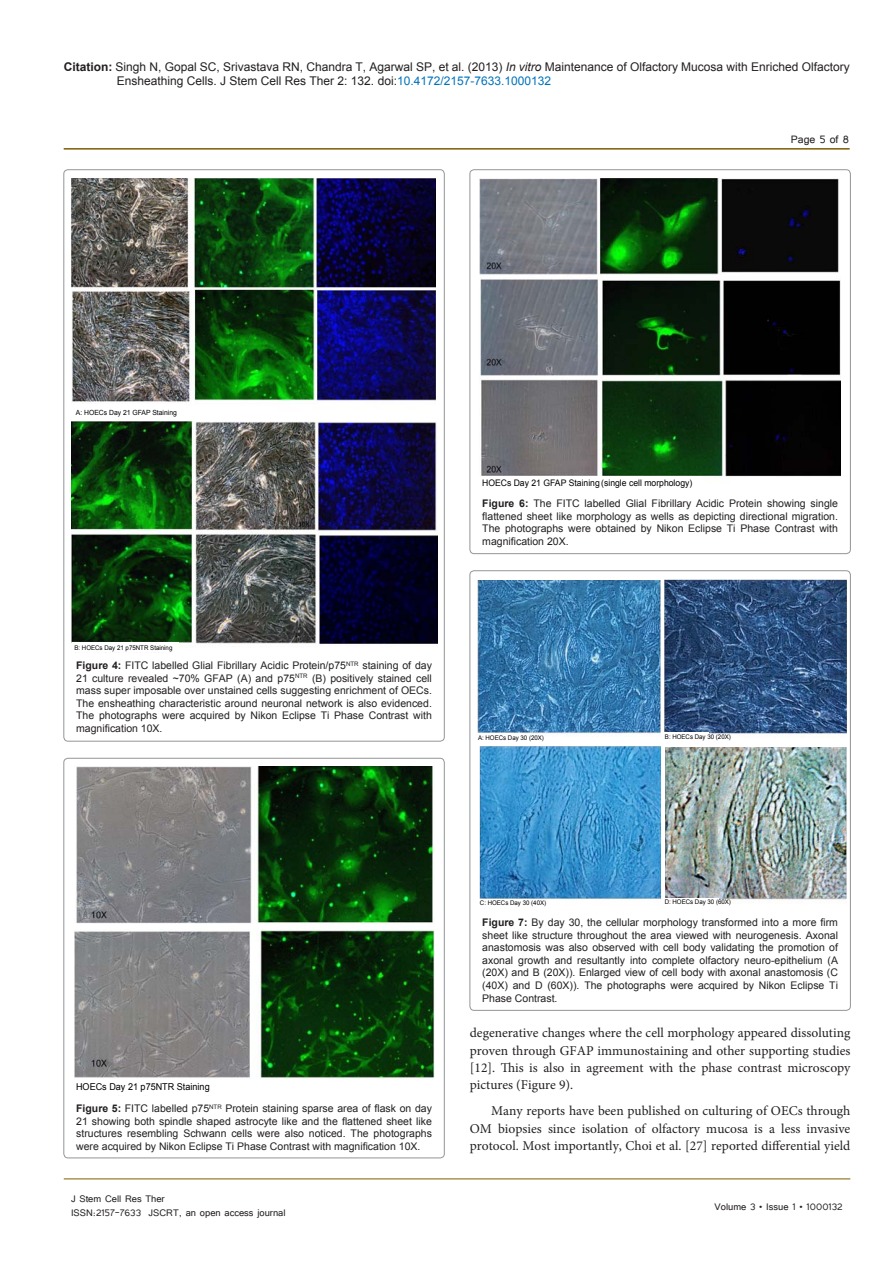
<style>
.page{position:relative;width:893px;height:1263px;background:#fff}
.page>*{position:absolute;margin:0;border:0;box-sizing:border-box;transform-origin:0 0}
.t1{font:13.5px/17.4px "Minion Pro";color:#231f20;text-align:justify}
.t2{font:13.5px "Tunga";color:#231f20}
.t3{font:12px/14.4px "Arial";color:#231f20}
.t4{font:12px/14.4px "Tunga";color:#231f20}
.t5{font:10.5px/12.6px "Arial";color:#231f20;text-align:justify}
.t6{font:9.45px "Arial";color:#000;scale:.96 1}
.t7{font:9px "Arial";color:#000;scale:.96 1}
.t8{font:7.05px "Arial";color:#000;scale:.96 1}
.t9{font:6.45px "Arial";color:#000;scale:.96 1}
.s1{font-weight:700}
.s2{font-style:italic}
.s3{color:#0072bc}
</style>
<div class="page">
<hr style="left:64px;top:148px;width:786px;height:2px;background:#7f5c00">
<hr style="left:64px;top:1179px;width:786px;height:1px;background:#7f5c00">
<img style="left:72px;top:179px;width:364px;height:224px">
<img style="left:71px;top:422px;width:366px;height:231px">
<div style="left:72px;top:642px;width:106px;height:9px;background:#fff"></div>
<div style="left:64px;top:758px;width:380px;height:400px;border:1px solid #939598;border-radius:4px"></div>
<img style="left:75px;top:766px;width:360px;height:313px">
<div style="left:470px;top:170px;width:380px;height:384px;border:1px solid #939598;border-radius:4px"></div>
<img style="left:480px;top:178px;width:361px;height:299px">
<div style="left:480px;top:476px;width:222px;height:15px;background:#fff"></div>
<img style="left:478px;top:580px;width:182px;height:155px">
<img style="left:665px;top:579px;width:182px;height:158px">
<img style="left:480px;top:746px;width:181px;height:154px">
<div style="left:476px;top:733px;width:49px;height:8px;background:#fff"></div>
<div style="left:664px;top:732px;width:44px;height:6px;background:#fff"></div>
<div style="left:478px;top:899px;width:52px;height:7px;background:#fff"></div>
<img style="left:666px;top:747px;width:180px;height:156px">
<div style="left:664px;top:898px;width:55px;height:9px;background:#fff"></div>
<p class="t3" style="left:117px;top:60px;width:734px;text-indent:-53px"><span class="s1">Citation:</span> Singh N, Gopal SC, Srivastava RN, Chandra T, Agarwal SP, et al. (2013) <span class="s2">In vitro</span> Maintenance of Olfactory Mucosa with Enriched Olfactory<br>Ensheathing Cells. J Stem Cell Res Ther 2: 132. doi:<span class="s3">10.4172/2157-7633.1000132</span></p>
<p class="t2" style="left:791px;top:131px;width:60px">Page 5 of 8</p>
<p class="t8" style="left:76px;top:408px;width:107px">A: HOECs Day 21 GFAP Staining</p>
<p class="t9" style="left:74px;top:643px;width:104px">B: HOECs Day 21 p75NTR Staining</p>
<p class="t5" style="left:76px;top:659px;width:357px"><span class="s1">Figure 4:</span> FITC labelled Glial Fibrillary Acidic Protein/p75<sup>NTR</sup> staining of day 21 culture revealed ~70% GFAP (A) and p75<sup>NTR</sup> (B) positively stained cell mass super imposable over unstained cells suggesting enrichment of OECs.<br>The ensheathing characteristic around neuronal network is also evidenced.<br>The photographs were acquired by Nikon Eclipse Ti Phase Contrast with magnification 10X.</p>
<p class="t7" style="left:482px;top:477px;width:220px">HOECs Day 21 GFAP Staining (single cell morphology)</p>
<p class="t5" style="left:482px;top:497px;width:357px"><span class="s1">Figure 6:</span> The FITC labelled Glial Fibrillary Acidic Protein showing single flattened sheet like morphology as wells as depicting directional migration.<br>The photographs were obtained by Nikon Eclipse Ti Phase Contrast with magnification 20X.</p>
<p class="t9" style="left:478px;top:734px;width:70px">A: HOECs Day 30 (20X)</p>
<p class="t9" style="left:665px;top:732px;width:70px">B: HOECs Day 30 (20X)</p>
<p class="t6" style="left:76px;top:1080px;width:141px">HOECs Day 21 p75NTR Staining</p>
<p class="t5" style="left:76px;top:1102px;width:357px"><span class="s1">Figure 5:</span> FITC labelled p75<sup>NTR</sup> Protein staining sparse area of flask on day 21 showing both spindle shaped astrocyte like and the flattened sheet like structures resembling Schwann cells were also noticed. The photographs were acquired by Nikon Eclipse Ti Phase Contrast with magnification 10X.</p>
<p class="t4" style="left:71px;top:1190px;width:216px">J Stem Cell Res Ther<br>ISSN:2157-7633 JSCRT, an open access journal</p>
<p class="t9" style="left:480px;top:898px;width:71px">C: HOECs Day 30 (40X)</p>
<p class="t9" style="left:665px;top:898px;width:71px">D: HOECs Day 30 (60X)</p>
<p class="t5" style="left:482px;top:916px;width:357px"><span class="s1">Figure 7:</span> By day 30, the cellular morphology transformed into a more firm sheet like structure throughout the area viewed with neurogenesis. Axonal anastomosis was also observed with cell body validating the promotion of axonal growth and resultantly into complete olfactory neuro-epithelium (A (20X) and B (20X)). Enlarged view of cell body with axonal anastomosis (C (40X) and D (60X)). The photographs were acquired by Nikon Eclipse Ti Phase Contrast.</p>
<p class="t1" style="left:470px;top:1024px;width:382px">degenerative changes where the cell morphology appeared dissoluting proven through GFAP immunostaining and other supporting studies [12]. This is also in agreement with the phase contrast microscopy pictures (Figure 9).</p>
<p class="t1" style="left:470px;top:1102px;width:382px;text-indent:21px">Many reports have been published on culturing of OECs through OM biopsies since isolation of olfactory mucosa is a less invasive protocol. Most importantly, Choi et al. [27] reported differential yield</p>
<p class="t4" style="left:715px;top:1199px;width:130px">Volume 3 • Issue 1 • 1000132</p>
</div>
